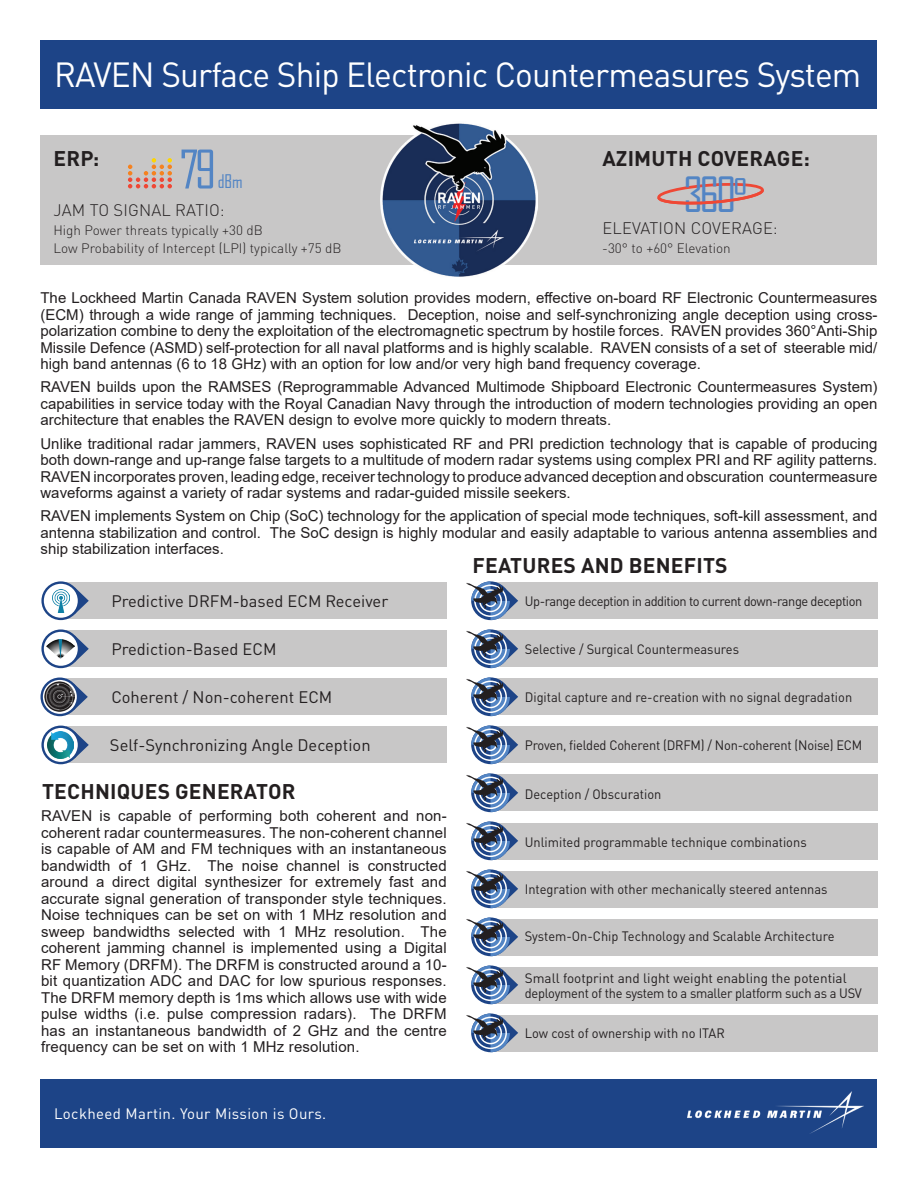
<style>
.page{position:relative;width:918px;height:1188px;background:#fff}
.page>*{position:absolute;margin:0;border:0;box-sizing:border-box;transform-origin:0 0}
.t1{font:51px "Agency FB";color:#5385c4}
.t2{font:46.5px "Agency FB";color:#5385c4}
.t3{font:34.5px "DINOT";letter-spacing:-.025em;color:#fff}
.t4{font:700 21px "DINOT";letter-spacing:.01em;color:#231f20}
.t5{font:18px "Agency FB";color:#5385c4}
.t6{font:16.5px "DINOT";color:#231f20}
.t7{font:300 16.5px "DINOT";letter-spacing:.01em;color:#231f20}
.t8{font:15px/16.5px "Arial";color:#231f20;text-align:justify}
.t9{font:15px "DINOT";letter-spacing:.025em;color:#fff}
.t10{font:13.5px "DINOT";color:#231f20;scale:.95 1}
.t11{font:13.5px/15px "DINOT";color:#231f20}
.t12{font:300 13.5px/17.4px "DINOT";color:#231f20}
.t13{font:13.5px "DINOT";letter-spacing:-.035em;color:#231f20;scale:.95 1}
.s1{font-size:44.25px}
</style>
<div class="page">
<div style="left:40px;top:40px;width:838px;height:69px;background:#1d4487"></div>
<div style="left:40px;top:1079px;width:838px;height:69px;background:#1d4487"></div>
<img style="left:688px;top:1091px;width:176px;height:43px">
<div style="left:67px;top:583px;width:380px;height:36px;background:#c8c7c7"></div>
<svg style="left:74px;top:587px;width:15px;height:28px"></svg>
<svg style="left:41px;top:581px;width:39px;height:39px"></svg>
<div style="left:44px;top:584px;width:34px;height:34px;background:#fff;border-radius:50%"></div>
<img style="left:53px;top:589px;width:16px;height:23px">
<div style="left:67px;top:631px;width:380px;height:36px;background:#c8c7c7"></div>
<svg style="left:74px;top:635px;width:15px;height:28px"></svg>
<svg style="left:41px;top:629px;width:39px;height:39px"></svg>
<div style="left:44px;top:632px;width:34px;height:34px;background:#fff;border-radius:50%"></div>
<img style="left:47px;top:640px;width:28px;height:18px">
<div style="left:67px;top:679px;width:380px;height:36px;background:#c8c7c7"></div>
<svg style="left:75px;top:684px;width:13px;height:25px"></svg>
<svg style="left:40px;top:678px;width:39px;height:38px"></svg>
<svg style="left:43px;top:680px;width:34px;height:34px"></svg>
<img style="left:45px;top:682px;width:30px;height:30px">
<div style="left:67px;top:727px;width:380px;height:36px;background:#c8c7c7"></div>
<svg style="left:74px;top:731px;width:15px;height:28px"></svg>
<svg style="left:41px;top:726px;width:39px;height:38px"></svg>
<svg style="left:44px;top:728px;width:34px;height:34px"></svg>
<img style="left:47px;top:732px;width:27px;height:26px">
<div style="left:494px;top:583px;width:384px;height:36px;background:#c8c7c7"></div>
<svg style="left:466px;top:581px;width:52px;height:39px"></svg>
<div style="left:494px;top:631px;width:384px;height:36px;background:#c8c7c7"></div>
<svg style="left:466px;top:629px;width:52px;height:39px"></svg>
<div style="left:494px;top:679px;width:384px;height:36px;background:#c8c7c7"></div>
<svg style="left:466px;top:677px;width:52px;height:39px"></svg>
<div style="left:494px;top:727px;width:384px;height:36px;background:#c8c7c7"></div>
<svg style="left:466px;top:725px;width:52px;height:39px"></svg>
<div style="left:494px;top:775px;width:384px;height:36px;background:#c8c7c7"></div>
<svg style="left:466px;top:773px;width:52px;height:39px"></svg>
<div style="left:494px;top:823px;width:384px;height:36px;background:#c8c7c7"></div>
<svg style="left:466px;top:821px;width:52px;height:39px"></svg>
<div style="left:494px;top:871px;width:384px;height:36px;background:#c8c7c7"></div>
<svg style="left:466px;top:869px;width:52px;height:39px"></svg>
<div style="left:494px;top:919px;width:384px;height:36px;background:#c8c7c7"></div>
<svg style="left:466px;top:917px;width:52px;height:39px"></svg>
<div style="left:494px;top:967px;width:384px;height:36px;background:#c8c7c7"></div>
<svg style="left:466px;top:966px;width:52px;height:38px"></svg>
<div style="left:494px;top:1015px;width:384px;height:36px;background:#c8c7c7"></div>
<svg style="left:466px;top:1014px;width:52px;height:38px"></svg>
<div style="left:40px;top:136px;width:838px;height:129px;background:#c8c7c7"></div>
<svg style="left:128px;top:158px;width:44px;height:30px"></svg>
<img style="left:380px;top:123px;width:158px;height:154px">
<svg style="left:657px;top:183px;width:107px;height:22px"></svg>
<h3 class="t3" style="left:54px;top:49px;width:809px">RAVEN Surface Ship Electronic Countermeasures System</h3>
<h1 class="t1" style="left:180px;top:138px;width:38px">79</h1>
<h3 class="t4" style="left:54px;top:142px;width:47px">ERP:</h3>
<p class="t7" style="left:54px;top:197px;width:173px">JAM TO SIGNAL RATIO:</p>
<p class="t12" style="left:53px;top:221px;width:290px">High Power threats typically +30 dB<br>Low Probability of Intercept (LPI) typically +75 dB</p>
<p class="t5" style="left:218px;top:171px;width:26px">dBm</p>
<h3 class="t4" style="left:602px;top:142px;width:209px">AZIMUTH COVERAGE:</h3>
<h2 class="t2" style="left:683px;top:166px;width:66px">360<span class="s1">°</span></h2>
<p class="t7" style="left:602px;top:216px;width:177px">ELEVATION COVERAGE:</p>
<p class="t12" style="left:602px;top:238px;width:130px">-30° to +60° Elevation</p>
<p class="t8" style="left:40px;top:289px;width:838px">The Lockheed Martin Canada RAVEN System solution provides modern, effective on-board RF Electronic Countermeasures (ECM) through a wide range of jamming techniques. Deception, noise and self-synchronizing angle deception using cross&shy;polarization combine to deny the exploitation of the electromagnetic spectrum by hostile forces. RAVEN provides 360°Anti-Ship Missile Defence (ASMD) self-protection for all naval platforms and is highly scalable. RAVEN consists of a set of steerable mid/ high band antennas (6 to 18 GHz) with an option for low and/or very high band frequency coverage.</p>
<p class="t8" style="left:40px;top:379px;width:838px">RAVEN builds upon the RAMSES (Reprogrammable Advanced Multimode Shipboard Electronic Countermeasures System) capabilities in service today with the Royal Canadian Navy through the introduction of modern technologies providing an open architecture that enables the RAVEN design to evolve more quickly to modern threats.</p>
<p class="t8" style="left:40px;top:435px;width:838px">Unlike traditional radar jammers, RAVEN uses sophisticated RF and PRI prediction technology that is capable of producing both down-range and up-range false targets to a multitude of modern radar systems using complex PRI and RF agility patterns.<br>RAVEN incorporates proven, leading edge, receiver technology to produce advanced deception and obscuration countermeasure waveforms against a variety of radar systems and radar-guided missile seekers.</p>
<p class="t8" style="left:40px;top:508px;width:838px">RAVEN implements System on Chip (SoC) technology for the application of special mode techniques, soft-kill assessment, and antenna stabilization and control. The SoC design is highly modular and easily adaptable to various antenna assemblies and ship stabilization interfaces.</p>
<h3 class="t4" style="left:473px;top:549px;width:256px">FEATURES AND BENEFITS</h3>
<p class="t13" style="left:525px;top:591px;width:357px">Up-range deception in addition to current down-range deception</p>
<p class="t10" style="left:525px;top:639px;width:227px">Selective / Surgical Countermeasures</p>
<p class="t10" style="left:525px;top:687px;width:346px">Digital capture and re-creation with no signal degradation</p>
<p class="t10" style="left:525px;top:735px;width:357px">Proven, fielded Coherent (DRFM) / Non-coherent (Noise) ECM</p>
<p class="t10" style="left:525px;top:784px;width:145px">Deception / Obscuration</p>
<p class="t10" style="left:525px;top:832px;width:298px">Unlimited programmable technique combinations</p>
<p class="t10" style="left:525px;top:879px;width:320px">Integration with other mechanically steered antennas</p>
<p class="t10" style="left:525px;top:926px;width:328px">System-On-Chip Technology and Scalable Architecture</p>
<p class="t11" style="left:525px;top:969px;width:339px">Small footprint and light weight enabling the potential deployment of the system to a smaller platform such as a USV</p>
<p class="t10" style="left:525px;top:1023px;width:212px">Low cost of ownership with no ITAR</p>
<p class="t6" style="left:111px;top:589px;width:278px">Predictive DRFM-based ECM Receiver</p>
<p class="t6" style="left:111px;top:636px;width:167px">Prediction-Based ECM</p>
<p class="t6" style="left:111px;top:685px;width:222px">Coherent / Non-coherent ECM</p>
<p class="t6" style="left:110px;top:733px;width:262px">Self-Synchronizing Angle Deception</p>
<h3 class="t4" style="left:42px;top:775px;width:255px">TECHNIQUES GENERATOR</h3>
<p class="t8" style="left:41px;top:808px;width:407px">RAVEN is capable of performing both coherent and non&shy;coherent radar countermeasures. The non-coherent channel is capable of AM and FM techniques with an instantaneous bandwidth of 1 GHz. The noise channel is constructed around a direct digital synthesizer for extremely fast and accurate signal generation of transponder style techniques.<br>Noise techniques can be set on with 1 MHz resolution and sweep bandwidths selected with 1 MHz resolution. The coherent jamming channel is implemented using a Digital RF Memory (DRFM). The DRFM is constructed around a 10- bit quantization ADC and DAC for low spurious responses.<br>The DRFM memory depth is 1ms which allows use with wide pulse widths (i.e. pulse compression radars). The DRFM has an instantaneous bandwidth of 2 GHz and the centre frequency can be set on with 1 MHz resolution.</p>
<p class="t9" style="left:54px;top:1102px;width:274px">Lockheed Martin. Your Mission is Ours.</p>
</div>
